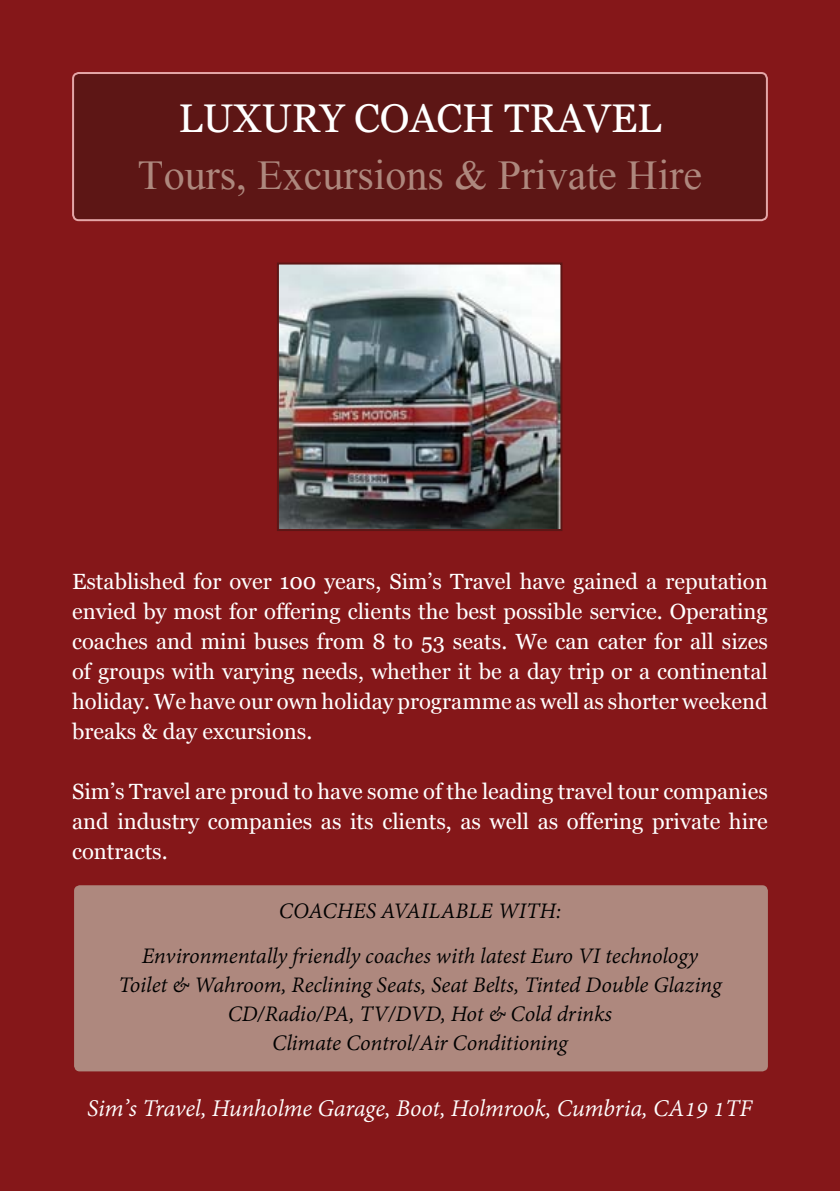
<style>
.page{position:relative;width:840px;height:1191px;background:#fff}
.page>*{position:absolute;margin:0;border:0;box-sizing:border-box;transform-origin:0 0}
.t1{font:42px "Mongolian Baiti";color:#ae887e}
.t2{font:40px "Vani";color:#fff}
.t3{font:italic 26px "Adobe Devanagari";letter-spacing:-.01em;color:#fff}
.t4{font:italic 24px/28.8px "Adobe Devanagari";letter-spacing:-.01em;color:#000;text-align:center}
.t5{font:22px/30px "Vani";color:#fff;text-align:justify}
</style>
<div class="page">
<div style="left:0;top:0;width:839px;height:1191px;background:#851719"></div>
<div style="left:73px;top:73px;width:693px;height:147px;background:#5d1615;border-radius:6px"></div>
<div style="left:72px;top:72px;width:695px;height:149px;border:2px solid #e4a6a7;border-radius:6px"></div>
<div style="left:74px;top:885px;width:693px;height:186px;background:#ae887e;border-radius:6px"></div>
<img style="left:280px;top:265px;width:279px;height:263px">
<div style="left:277px;top:262px;width:285px;height:269px;border:2px solid #5d1615"></div>
<h2 class="t2" style="left:178px;top:95px;width:484px">LUXURY COACH TRAVEL</h2>
<h1 class="t1" style="left:138px;top:152px;width:565px">Tours, Excursions &amp; Private Hire</h1>
<p class="t5" style="left:72px;top:566px;width:697px">Established for over 100 years, Sim’s Travel have gained a reputation envied by most for offering clients the best possible service. Operating coaches and mini buses from 8 to 53 seats. We can cater for all sizes of groups with varying needs, whether it be a day trip or a continental holiday. We have our own holiday programme as well as shorter weekend breaks &amp; day excursions.</p>
<p class="t5" style="left:72px;top:776px;width:697px">Sim’s Travel are proud to have some of the leading travel tour companies and industry companies as its clients, as well as offering private hire contracts.</p>
<p class="t4" style="left:142px;top:889px;width:557px;line-height:45.8px">COACHES AVAILABLE WITH:<br>Environmentally friendly coaches with latest Euro VI technology</p>
<p class="t4" style="left:118px;top:972px;width:604px">Toilet &amp; Wahroom, Reclining Seats, Seat Belts, Tinted Double Glazing<br>CD/Radio/PA, TV/DVD, Hot &amp; Cold drinks<br>Climate Control/Air Conditioning</p>
<p class="t3" style="left:87px;top:1094px;width:666px">Sim’s Travel, Hunholme Garage, Boot, Holmrook, Cumbria, CA19 1TF</p>
</div>
